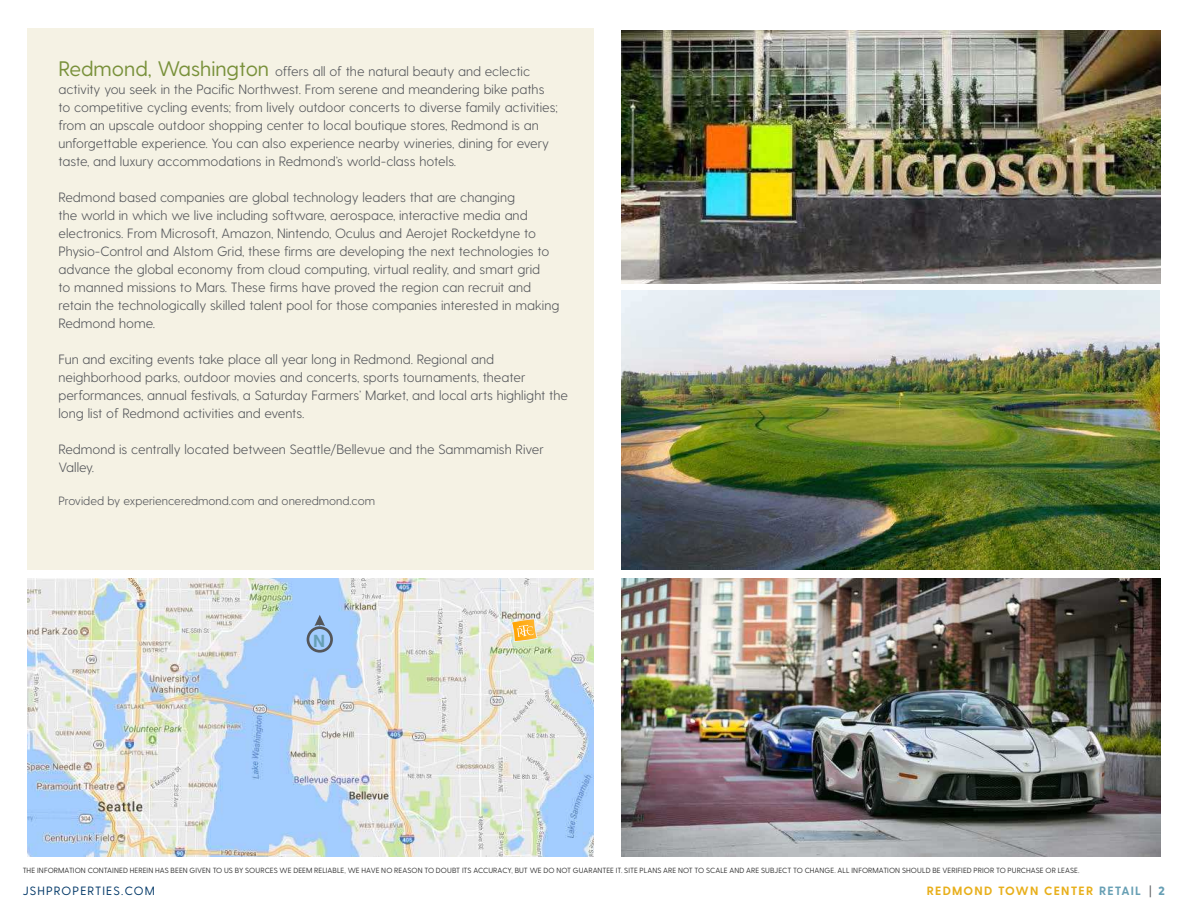
<style>
.page{position:relative;width:1188px;height:918px;background:#fff}
.page>*{position:absolute;margin:0;border:0;box-sizing:border-box;transform-origin:0 0}
.t1{font:700 17.4px "Greycliff CF";color:#679fb4}
.t2{font:300 13.5px/18px "Greycliff CF";color:#54565a}
.t3{font:300 12px "Greycliff CF";color:#54565a}
.t4{font:700 12px "Greycliff CF";letter-spacing:.1em;color:#e8af1b}
.t5{font:12px "Greycliff CF";letter-spacing:.1em;color:#003767}
.t6{font:7.5px "Greycliff CF";letter-spacing:.005em;color:#333}
.s1{font-weight:400;font-size:21px;color:#79913b}
.s2{color:#679fb4}
.s3{font-weight:400;color:#54565a}
.s4{font-weight:800;color:#679fb4}
</style>
<div class="page">
<div style="left:28px;top:28px;width:566px;height:541px;background:#f5f2e4"></div>
<img style="left:28px;top:578px;width:566px;height:278px">
<svg style="left:511px;top:619px;width:29px;height:25px"></svg>
<div style="left:307px;top:626px;width:26px;height:27px;border:3px solid #54565a;border-radius:50%"></div>
<svg style="left:314px;top:615px;width:11px;height:11px"></svg>
<img style="left:621px;top:30px;width:540px;height:254px">
<img style="left:621px;top:291px;width:539px;height:278px">
<img style="left:621px;top:578px;width:540px;height:278px">
<p class="t2" style="left:58px;top:62px;width:501px"><span class="s1">Redmond, Washington</span> offers all of the natural beauty and eclectic activity you seek in the Pacific Northwest. From serene and meandering bike paths to competitive cycling events; from lively outdoor concerts to diverse family activities; from an upscale outdoor shopping center to local boutique stores, Redmond is an unforgettable experience. You can also experience nearby wineries, dining for every taste, and luxury accommodations in Redmond’s world-class hotels.</p>
<p class="t2" style="left:58px;top:188px;width:502px">Redmond based companies are global technology leaders that are changing<br>the world in which we live including software, aerospace, interactive media and electronics. From Microsoft, Amazon, Nintendo, Oculus and Aerojet Rocketdyne to Physio-Control and Alstom Grid, these firms are developing the next technologies to advance the global economy from cloud computing, virtual reality, and smart grid<br>to manned missions to Mars. These firms have proved the region can recruit and retain the technologically skilled talent pool for those companies interested in making Redmond home.</p>
<p class="t2" style="left:58px;top:350px;width:511px">Fun and exciting events take place all year long in Redmond. Regional and neighborhood parks, outdoor movies and concerts, sports tournaments, theater performances, annual festivals, a Saturday Farmers’ Market, and local arts highlight the long list of Redmond activities and events.</p>
<p class="t2" style="left:58px;top:440px;width:487px">Redmond is centrally located between Seattle/Bellevue and the Sammamish River<br>Valley.</p>
<p class="t3" style="left:58px;top:494px;width:318px">Provided by experienceredmond.com and oneredmond.com</p>
<p class="t1" style="left:313px;top:630px;width:14px">N</p>
<p class="t6" style="left:23px;top:866px;width:1058px">THE INFORMATION CONTAINED HEREIN HAS BEEN GIVEN TO US BY SOURCES WE DEEM RELIABLE, WE HAVE NO REASON TO DOUBT ITS ACCURACY, BUT WE DO NOT GUARANTEE IT. SITE PLANS ARE NOT TO SCALE AND ARE SUBJECT TO CHANGE. ALL INFORMATION SHOULD BE VERIFIED PRIOR TO PURCHASE OR LEASE.</p>
<p class="t4" style="left:927px;top:884px;width:240px">REDMOND TOWN CENTER <span class="s2">RETAIL</span> <span class="s3">|</span> <span class="s4">2</span></p>
<p class="t5" style="left:23px;top:884px;width:134px">JSHPROPERTIES.COM</p>
</div>
